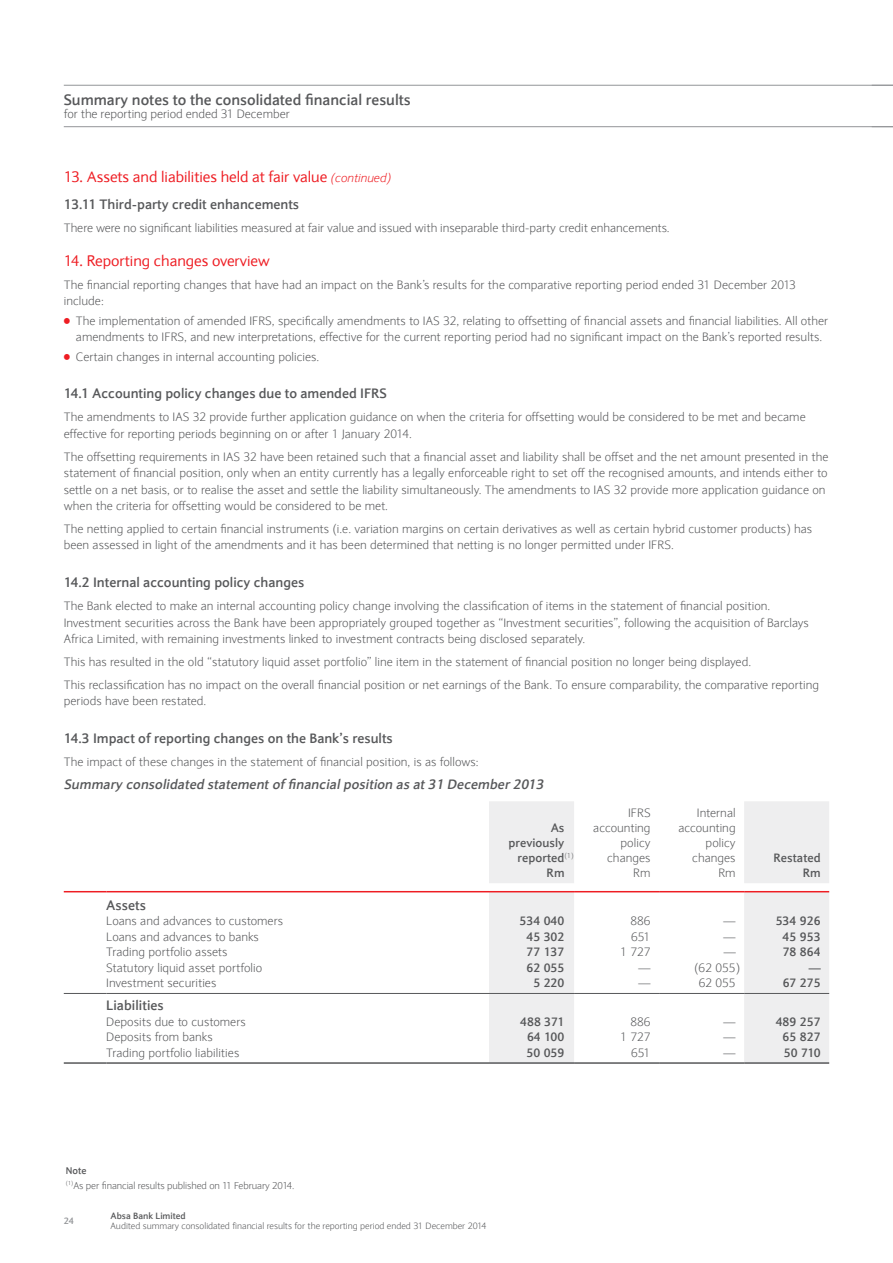
<style>
.page{position:relative;width:893px;height:1263px;background:#fff}
.page>*{position:absolute;margin:0;border:0;box-sizing:border-box;transform-origin:0 0}
.t1{font:15px "Expert Sans";color:#ee1d23}
.t2{font:700 15px "Expert Sans";color:#57585a}
.t3{font:700 13.5px "Expert Sans";color:#57585a}
.t4{font:italic 700 13.5px "Expert Sans";color:#57585a}
.t5{font:300 12px/16.5px "Expert Sans";letter-spacing:.005em;color:#57585a}
.t6{font:700 12px/15px "Expert Sans";letter-spacing:.005em;color:#57585a;text-align:right}
.t7{font:300 9.75px/15px "Expert Sans";letter-spacing:-.01em;color:#57585a}
.t8{font:300 9px "Expert Sans";color:#57585a}
.t9{font:700 9px "Expert Sans";color:#57585a}
.t10{font:700 9px "Expert Sans";color:#939598}
.s1{font-weight:300;font-style:italic;font-size:12px}
.s2{font-family:"Universal Newswith Comm Pi";font-weight:400;color:#ee1d23}
.s3{font-weight:700}
</style>
<div class="page">
<hr style="left:64px;top:85px;width:829px;height:1px;background:#939598">
<hr style="left:64px;top:126px;width:829px;height:1px;background:#939598">
<svg style="left:489px;top:801px;width:340px;height:261px"></svg>
<hr style="left:64px;top:891px;width:42px;height:1px;background:#ee1d23">
<hr style="left:106px;top:891px;width:383px;height:1px;background:#ee1d23">
<hr style="left:489px;top:891px;width:85px;height:1px;background:#ee1d23">
<hr style="left:574px;top:891px;width:85px;height:1px;background:#ee1d23">
<hr style="left:659px;top:891px;width:85px;height:1px;background:#ee1d23">
<hr style="left:744px;top:891px;width:85px;height:1px;background:#ee1d23">
<hr style="left:64px;top:993px;width:42px;height:1px;background:#57585a">
<hr style="left:106px;top:993px;width:383px;height:1px;background:#57585a">
<hr style="left:489px;top:993px;width:85px;height:1px;background:#57585a">
<hr style="left:574px;top:993px;width:85px;height:1px;background:#57585a">
<hr style="left:659px;top:993px;width:85px;height:1px;background:#57585a">
<hr style="left:744px;top:993px;width:85px;height:1px;background:#57585a">
<hr style="left:64px;top:1062px;width:42px;height:2px;background:#57585a">
<hr style="left:106px;top:1062px;width:383px;height:2px;background:#57585a">
<hr style="left:489px;top:1062px;width:85px;height:2px;background:#57585a">
<hr style="left:574px;top:1062px;width:85px;height:2px;background:#57585a">
<hr style="left:659px;top:1062px;width:85px;height:2px;background:#57585a">
<hr style="left:744px;top:1062px;width:85px;height:2px;background:#57585a">
<p class="t2" style="left:64px;top:90px;width:349px">Summary notes to the consolidated financial results</p>
<p class="t5" style="left:64px;top:106px;width:227px">for the reporting period ended 31 December</p>
<p class="t1" style="left:64px;top:167px;width:329px">13. Assets and liabilities held at fair value <span class="s1">(continued)</span></p>
<p class="t3" style="left:64px;top:196px;width:237px">13.11 Third-party credit enhancements</p>
<p class="t5" style="left:64px;top:220px;width:607px">There were no significant liabilities measured at fair value and issued with inseparable third-party credit enhancements.</p>
<p class="t1" style="left:64px;top:251px;width:207px">14. Reporting changes overview</p>
<p class="t5" style="left:64px;top:276px;width:734px">The financial reporting changes that have had an impact on the Bank’s results for the comparative reporting period ended 31 December 2013 include:</p>
<p class="t5" style="left:64px;top:312px;width:766px;text-align:center"><span class="s2">c</span> The implementation of amended IFRS, specifically amendments to IAS 32, relating to offsetting of financial assets and financial liabilities. All other amendments to IFRS, and new interpretations, effective for the current reporting period had no significant impact on the Bank’s reported results.</p>
<p class="t5" style="left:64px;top:348px;width:257px"><span class="s2">c</span> Certain changes in internal accounting policies.</p>
<p class="t3" style="left:64px;top:385px;width:325px">14.1 Accounting policy changes due to amended IFRS</p>
<p class="t5" style="left:64px;top:409px;width:743px">The amendments to IAS 32 provide further application guidance on when the criteria for offsetting would be considered to be met and became effective for reporting periods beginning on or after 1 January 2014.</p>
<p class="t5" style="left:64px;top:448px;width:766px">The offsetting requirements in IAS 32 have been retained such that a financial asset and liability shall be offset and the net amount presented in the statement of financial position, only when an entity currently has a legally enforceable right to set off the recognised amounts, and intends either to settle on a net basis, or to realise the asset and settle the liability simultaneously. The amendments to IAS 32 provide more application guidance on when the criteria for offsetting would be considered to be met.</p>
<p class="t5" style="left:64px;top:520px;width:750px">The netting applied to certain financial instruments (i.e. variation margins on certain derivatives as well as certain hybrid customer products) has been assessed in light of the amendments and it has been determined that netting is no longer permitted under IFRS.</p>
<p class="t3" style="left:64px;top:573px;width:242px">14.2 Internal accounting policy changes</p>
<p class="t5" style="left:64px;top:598px;width:746px">The Bank elected to make an internal accounting policy change involving the classification of items in the statement of financial position.<br>Investment securities across the Bank have been appropriately grouped together as “Investment securities”, following the acquisition of Barclays<br>Africa Limited, with remaining investments linked to investment contracts being disclosed separately.</p>
<p class="t5" style="left:64px;top:650px;width:757px;line-height:23px">This has resulted in the old “statutory liquid asset portfolio” line item in the statement of financial position no longer being displayed.<br>This reclassification has no impact on the overall financial position or net earnings of the Bank. To ensure comparability, the comparative reporting</p>
<p class="t5" style="left:64px;top:693px;width:144px">periods have been restated.</p>
<p class="t3" style="left:64px;top:729px;width:331px">14.3 Impact of reporting changes on the Bank’s results</p>
<p class="t5" style="left:64px;top:753px;width:416px">The impact of these changes in the statement of financial position, is as follows:</p>
<p class="t4" style="left:64px;top:775px;width:484px">Summary consolidated statementof financialposition as at31 December2013</p>
<p class="t6" style="left:551px;top:820px;width:15px">As</p>
<p class="t6" style="left:508px;top:835px;width:58px">previously</p>
<p class="t6" style="left:518px;top:850px;width:58px">reported<sup>(1)</sup></p>
<p class="t6" style="left:546px;top:865px;width:19px">Rm</p>
<p class="t5" style="left:593px;top:805px;width:59px;line-height:15px;text-align:right">IFRS accounting policy changes<br>Rm</p>
<p class="t5" style="left:678px;top:805px;width:59px;line-height:15px;text-align:right">Internal accounting policy changes<br>Rm</p>
<p class="t6" style="left:773px;top:850px;width:49px">Restated<br>Rm</p>
<p class="t3" style="left:106px;top:896px;width:41px">Assets</p>
<p class="t5" style="left:106px;top:912px;width:178px">Loans and advances to customers</p>
<p class="t6" style="left:519px;top:913px;width:46px">534 040</p>
<p class="t5" style="left:630px;top:912px;width:22px">886</p>
<p class="t5" style="left:724px;top:912px;width:13px">—</p>
<p class="t6" style="left:776px;top:913px;width:46px">534 926</p>
<p class="t5" style="left:106px;top:928px;width:154px">Loans and advances to banks</p>
<p class="t6" style="left:526px;top:928px;width:40px">45 302</p>
<p class="t5" style="left:631px;top:928px;width:21px">651</p>
<p class="t5" style="left:724px;top:928px;width:13px">—</p>
<p class="t6" style="left:783px;top:928px;width:40px">45 953</p>
<p class="t5" style="left:106px;top:943px;width:123px">Trading portfolio assets</p>
<p class="t6" style="left:526px;top:944px;width:40px">77 137</p>
<p class="t5" style="left:620px;top:943px;width:32px">1 727</p>
<p class="t5" style="left:724px;top:943px;width:13px">—</p>
<p class="t6" style="left:783px;top:944px;width:40px">78 864</p>
<p class="t5" style="left:106px;top:959px;width:157px">Statutory liquid asset portfolio</p>
<p class="t6" style="left:526px;top:959px;width:40px">62 055</p>
<p class="t5" style="left:639px;top:959px;width:13px">—</p>
<p class="t5" style="left:694px;top:959px;width:47px">(62 055)</p>
<p class="t6" style="left:809px;top:959px;width:13px">—</p>
<p class="t5" style="left:106px;top:974px;width:112px">Investment securities</p>
<p class="t6" style="left:533px;top:975px;width:33px">5 220</p>
<p class="t5" style="left:639px;top:974px;width:13px">—</p>
<p class="t5" style="left:699px;top:974px;width:38px">62 055</p>
<p class="t6" style="left:783px;top:975px;width:40px">67 275</p>
<p class="t3" style="left:106px;top:996px;width:59px">Liabilities</p>
<p class="t5" style="left:106px;top:1013px;width:141px">Deposits due to customers</p>
<p class="t6" style="left:520px;top:1013px;width:46px">488 371</p>
<p class="t5" style="left:630px;top:1013px;width:22px">886</p>
<p class="t5" style="left:724px;top:1013px;width:13px">—</p>
<p class="t6" style="left:776px;top:1013px;width:46px">489 257</p>
<p class="t5" style="left:106px;top:1029px;width:108px">Deposits from banks</p>
<p class="t6" style="left:527px;top:1029px;width:39px">64 100</p>
<p class="t5" style="left:620px;top:1029px;width:32px">1 727</p>
<p class="t5" style="left:724px;top:1029px;width:13px">—</p>
<p class="t6" style="left:783px;top:1029px;width:40px">65 827</p>
<p class="t5" style="left:106px;top:1044px;width:135px">Trading portfolio liabilities</p>
<p class="t6" style="left:526px;top:1044px;width:40px">50 059</p>
<p class="t5" style="left:631px;top:1044px;width:21px">651</p>
<p class="t5" style="left:724px;top:1044px;width:13px">—</p>
<p class="t6" style="left:784px;top:1044px;width:38px">50 710</p>
<p class="t7" style="left:66px;top:1162px;width:230px"><span class="s3">Note<br></span><sup>(1)</sup>As per financial results published on 11 February 2014.</p>
<p class="t10" style="left:64px;top:1215px;width:12px">24</p>
<p class="t9" style="left:111px;top:1210px;width:77px">Absa Bank Limited</p>
<p class="t8" style="left:111px;top:1221px;width:377px">Audited summary consolidated financial results for the reporting period ended 31 December 2014</p>
</div>
